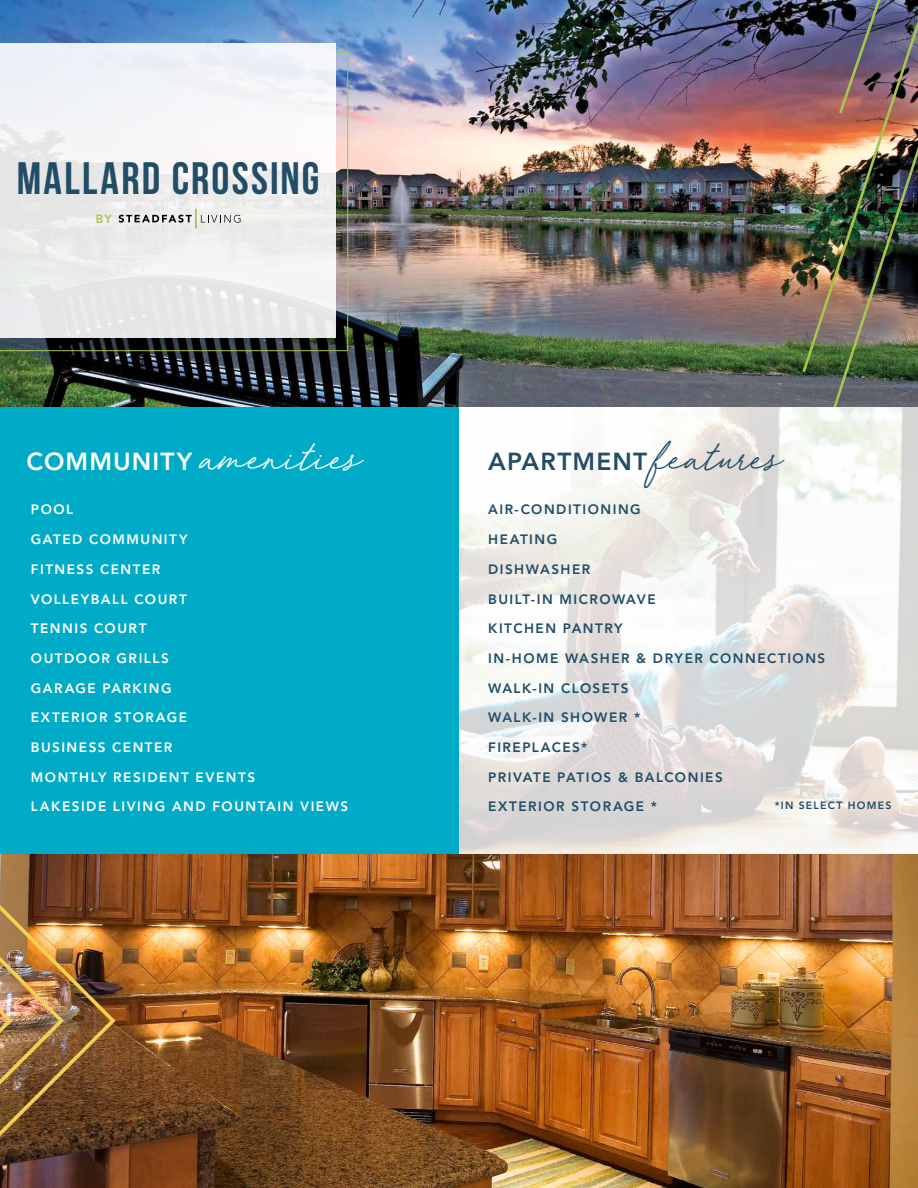
<style>
.page{position:relative;width:918px;height:1188px;background:#fff}
.page>*{position:absolute;margin:0;border:0;box-sizing:border-box;transform-origin:0 0}
.t1{font:700 45.45px "Bebas Neue";letter-spacing:.05em;color:#214d66}
.t2{font:800 24.45px "Avenir LT Std";letter-spacing:.045em;color:#fff}
.t3{font:800 24.45px "Avenir LT Std";letter-spacing:.045em;color:#214d66}
.t4{font:800 13.5px/29.7px "Avenir LT Std";letter-spacing:.11em;color:#214d66}
.t5{font:800 13.5px/29.7px "Avenir LT Std";letter-spacing:.11em;color:#fff}
.t6{font:800 11.7px "Avenir LT Std";color:#a6c54c}
.t7{font:800 10.5px "Avenir LT Std";letter-spacing:.12em;color:#214d66}
.s1{font-family:"Red Vevet";font-weight:400;font-size:37.95px}
</style>
<div class="page">
<img style="left:0;top:0;width:800px;height:408px">
<img style="left:0;top:854px;width:918px;height:334px">
<img style="left:0;top:51px;width:349px;height:301px">
<div style="left:0;top:43px;width:336px;height:294px;background:linear-gradient(to right,#eaebed,#f3f3f3)"></div>
<div style="left:0;top:408px;width:459px;height:446px;background:#00abc7"></div>
<img style="left:800px;top:0;width:118px;height:408px">
<img style="left:0;top:891px;width:116px;height:259px">
<svg style="left:119px;top:209px;width:121px;height:19px;background:#cecfcb"></svg>
<img style="left:459px;top:408px;width:459px;height:446px">
<h1 class="t1" style="left:17px;top:153px;width:304px">MALLARD CROSSING</h1>
<p class="t6" style="left:96px;top:212px;width:18px">BY</p>
<h2 class="t2" style="left:27px;top:447px;width:336px">COMMUNITY <span class="s1">amenities</span></h2>
<p class="t5" style="left:31px;top:495px;width:158px">POOL<br>GATED COMMUNITY</p>
<p class="t5" style="left:31px;top:554px;width:157px">FITNESS CENTER<br>VOLLEYBALL COURT</p>
<p class="t5" style="left:31px;top:614px;width:142px">TENNIS COURT<br>OUTDOOR GRILLS<br>GARAGE PARKING</p>
<p class="t5" style="left:31px;top:703px;width:158px">EXTERIOR STORAGE<br>BUSINESS CENTER</p>
<p class="t5" style="left:31px;top:762px;width:226px">MONTHLY RESIDENT EVENTS</p>
<p class="t5" style="left:31px;top:792px;width:319px">LAKESIDE LIVING AND FOUNTAIN VIEWS</p>
<h2 class="t3" style="left:488px;top:447px;width:295px">APARTMENT <span class="s1">features</span></h2>
<p class="t4" style="left:488px;top:495px;width:154px">AIR-CONDITIONING<br>HEATING<br>DISHWASHER</p>
<p class="t4" style="left:488px;top:584px;width:169px">BUILT-IN MICROWAVE<br>KITCHEN PANTRY</p>
<p class="t4" style="left:488px;top:643px;width:339px">IN-HOME WASHER &amp; DRYER CONNECTIONS<br>WALK-IN CLOSETS<br>WALK-IN SHOWER *</p>
<p class="t4" style="left:488px;top:733px;width:101px">FIREPLACES*</p>
<p class="t4" style="left:488px;top:762px;width:236px">PRIVATE PATIOS &amp; BALCONIES<br>EXTERIOR STORAGE *</p>
<p class="t7" style="left:775px;top:799px;width:118px">*IN SELECT HOMES</p>
</div>
